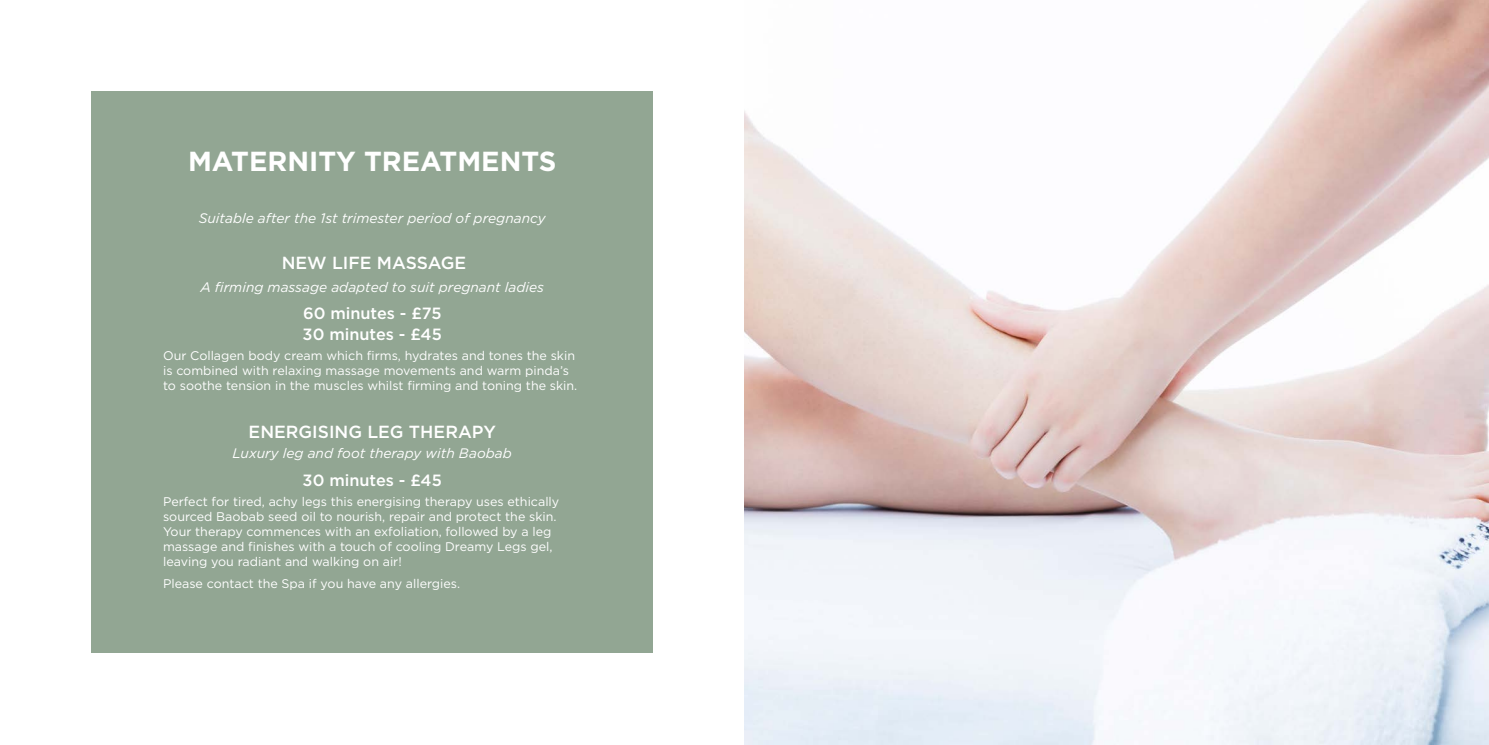
<style>
.page{position:relative;width:1489px;height:745px;background:#fff}
.page>*{position:absolute;margin:0;border:0;box-sizing:border-box;transform-origin:0 0}
.t1{font:700 27.5px "Gotham";color:#fff}
.t2{font:500 17.5px "Gotham";color:#fff}
.t3{font:500 16.25px/20.5px "Gotham";color:#fff}
.t4{font:italic 13.75px "Gotham";color:#fff}
.t5{font:12.5px/15px "Gotham";color:#fff}
</style>
<div class="page">
<div style="left:91px;top:91px;width:562px;height:562px;background:#92a693"></div>
<img style="left:744px;top:0;width:744px;height:744px">
<h1 class="t1" style="left:188px;top:148px;width:370px">MATERNITY TREATMENTS</h1>
<p class="t4" style="left:199px;top:212px;width:348px">Suitable after the 1st trimester period of pregnancy</p>
<h2 class="t2" style="left:282px;top:254px;width:186px">NEW LIFE MASSAGE</h2>
<p class="t4" style="left:200px;top:281px;width:345px">A firming massage adapted to suit pregnant ladies</p>
<h3 class="t3" style="left:302px;top:304px;width:141px">60 minutes - £75<br>30 minutes - £45</h3>
<p class="t5" style="left:163px;top:349px;width:415px">Our Collagen body cream which firms, hydrates and tones the skin is combined with relaxing massage movements and warm pinda’s to soothe tension in the muscles whilst firming and toning the skin.</p>
<h2 class="t2" style="left:248px;top:423px;width:249px">ENERGISING LEG THERAPY</h2>
<p class="t4" style="left:232px;top:447px;width:281px">Luxury leg and foot therapy with Baobab</p>
<h3 class="t3" style="left:302px;top:470px;width:141px">30 minutes - £45</h3>
<p class="t5" style="left:163px;top:494px;width:398px">Perfect for tired, achy legs this energising therapy uses ethically sourced Baobab seed oil to nourish, repair and protect the skin.<br>Your therapy commences with an exfoliation, followed by a leg massage and finishes with a touch of cooling Dreamy Legs gel, leaving you radiant and walking on air!</p>
<p class="t5" style="left:163px;top:576px;width:298px">Please contact the Spa if you have any allergies.</p>
</div>
